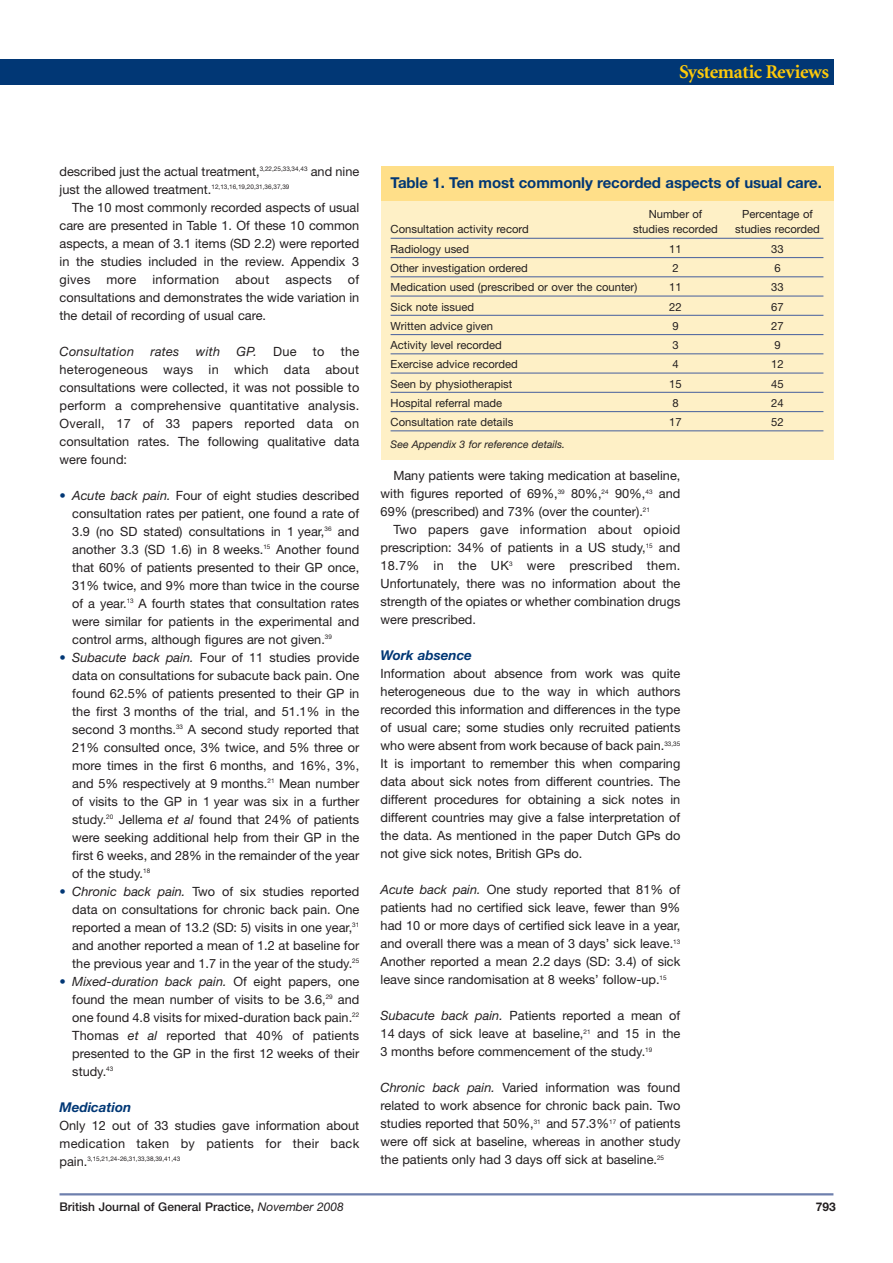
<style>
.page{position:relative;width:893px;height:1263px;background:#fff}
.page>*{position:absolute;margin:0;border:0;box-sizing:border-box;transform-origin:0 0}
.t1{font:700 19.5px "Minion";letter-spacing:-.02em;color:#feca0a}
.t2{font:700 15px "Helvetica Neue";letter-spacing:-.005em;color:#013775}
.t3{font:italic 700 13.5px "Helvetica Neue";color:#013775}
.t4{font:12.75px/18px "Helvetica Neue";color:#231f20;text-align:justify}
.t5{font:italic 12.75px "Helvetica Neue";letter-spacing:.02em;color:#231f20}
.t6{font:12.75px "Helvetica Neue";letter-spacing:.02em;color:#231f20}
.t7{font:500 12px "Helvetica Neue";color:#231f20}
.t8{font:700 12px "Helvetica Neue";color:#231f20}
.t9{font:11.25px "Helvetica Neue";color:#231f20}
.t10{font:italic 10.5px "Helvetica Neue";color:#231f20}
.t11{font:6.3px "Helvetica Neue";color:#231f20}
.s1{font-size:12.75px}
.s2{font-style:normal}
.s3{color:#013775}
.s4{font-style:italic}
.s5{font-weight:400;font-style:italic}
</style>
<div class="page">
<hr style="left:60px;top:1193px;width:773px;height:2px;background:#6e7fad">
<div style="left:0;top:60px;width:834px;height:25px;background:#013775"></div>
<div style="left:381px;top:167px;width:452px;height:293px;background:#fef0c6"></div>
<hr style="left:391px;top:238px;width:432px;height:1px;background:#596ea1">
<hr style="left:391px;top:257px;width:432px;height:1px;background:#596ea1">
<hr style="left:391px;top:276px;width:432px;height:1px;background:#596ea1">
<hr style="left:391px;top:295px;width:432px;height:2px;background:#596ea1">
<hr style="left:391px;top:315px;width:432px;height:1px;background:#596ea1">
<hr style="left:391px;top:334px;width:432px;height:1px;background:#596ea1">
<hr style="left:391px;top:353px;width:432px;height:1px;background:#596ea1">
<hr style="left:391px;top:372px;width:432px;height:2px;background:#596ea1">
<hr style="left:391px;top:392px;width:432px;height:1px;background:#596ea1">
<hr style="left:391px;top:411px;width:432px;height:1px;background:#596ea1">
<hr style="left:391px;top:430px;width:432px;height:1px;background:#596ea1">
<div style="left:381px;top:167px;width:452px;height:34px;background:#ffdf89"></div>
<h1 class="t1" style="left:703px;top:64px;width:124px">Original Pap rs</h1>
<h1 class="t1" style="left:679px;top:64px;width:151px">Systematic Reviews</h1>
<p class="t4" style="left:60px;top:163px;width:301px">described just the actual treatment,<sup>3,22,25,33,34,43</sup> and nine</p>
<p class="t11" style="left:60px;top:185px;width:231px"><span class="s1">just the allowed treatment.</span>12,13,16,19,20,31,36,37,39</p>
<p class="t4" style="left:60px;top:199px;width:301px;text-indent:13px">The 10 most commonly recorded aspects of usual care are presented in Table 1. Of these 10 common aspects, a mean of 3.1 items (SD 2.2) were reported in the studies included in the review. Appendix 3 gives</p>
<p class="t4" style="left:60px;top:271px;width:301px;text-indent:288px">of consultations and demonstrates the wide variation in the detail of recording of usual care.</p>
<p class="t5" style="left:60px;top:347px;width:76px">Consultation</p>
<p class="t5" style="left:150px;top:347px;width:30px">rates</p>
<p class="t5" style="left:196px;top:347px;width:26px">with</p>
<p class="t5" style="left:236px;top:347px;width:62px">GP. <span class="s2">Due</span></p>
<p class="t4" style="left:313px;top:343px;width:13px">to</p>
<p class="t4" style="left:106px;top:271px;width:31px">more</p>
<p class="t6" style="left:152px;top:275px;width:69px">information</p>
<p class="t4" style="left:235px;top:271px;width:35px">about</p>
<p class="t6" style="left:285px;top:275px;width:48px">aspects</p>
<p class="t4" style="left:60px;top:343px;width:301px;text-indent:281px">the heterogeneous ways in which data about consultations were collected, it was not possible to perform a comprehensive quantitative analysis.<br>Overall, 17 of 33 papers reported data on consultation rates. The following qualitative data were found:</p>
<p class="t4" style="left:72px;top:487px;width:289px;text-indent:-13px"><span class="s3">•</span> <span class="s4">Acute back pain.</span> Four of eight studies described consultation rates per patient, one found a rate of 3.9 (no SD stated) consultations in 1 year,<sup>36</sup> and another 3.3 (SD 1.6) in 8 weeks.<sup>15</sup> Another found that 60% of patients presented to their GP once, 31% twice, and 9% more than twice in the course of a year.<sup>13</sup> A fourth states that consultation rates were similar for patients in the experimental and control arms, although figures are not given.<sup>39</sup></p>
<p class="t4" style="left:72px;top:649px;width:289px;text-indent:-13px"><span class="s3">•</span> <span class="s4">Subacute back pain.</span> Four of 11 studies provide data on consultations for subacute back pain. One found 62.5% of patients presented to their GP in the first 3 months of the trial, and 51.1% in the second 3 months.<sup>33</sup> A second study reported that 21% consulted once, 3% twice, and 5% three or more times in the first 6 months, and 16%, 3%, and 5% respectively at 9 months.<sup>21</sup> Mean number of visits to the GP in 1 year was six in a further study.<sup>20</sup> Jellema <span class="s4">et al</span> found that 24% of patients were seeking additional help from their GP in the first 6 weeks, and 28% in the remainder of the year of the study.<sup>18</sup></p>
<p class="t4" style="left:72px;top:883px;width:289px;text-indent:-13px"><span class="s3">•</span> <span class="s4">Chronic back pain.</span> Two of six studies reported data on consultations for chronic back pain. One reported a mean of 13.2 (SD: 5) visits in one year,<sup>31 </sup>and another reported a mean of 1.2 at baseline for the previous year and 1.7 in the year of the study.<sup>25</sup></p>
<p class="t4" style="left:72px;top:973px;width:289px;text-indent:-13px"><span class="s3">•</span> <span class="s4">Mixed-duration back pain.</span> Of eight papers, one found the mean number of visits to be 3.6,<sup>29</sup> and one found 4.8 visits for mixed-duration back pain.<sup>22<br></sup>Thomas <span class="s4">et al</span> reported that 40% of patients presented to the GP in the first 12 weeks of their study.<sup>43</sup></p>
<p class="t3" style="left:60px;top:1102px;width:73px">Medication</p>
<p class="t4" style="left:60px;top:1117px;width:301px">Only 12 out of 33 studies gave information about medication taken by patients for their back</p>
<p class="t11" style="left:60px;top:1157px;width:122px"><span class="s1">pain.</span>3,15,21,24-26,31,33,38,39,41,43</p>
<p class="t2" style="left:391px;top:177px;width:433px">Table 1. Ten most commonly recorded aspects of usual care.</p>
<p class="t9" style="left:649px;top:210px;width:55px">Number of</p>
<p class="t9" style="left:742px;top:210px;width:72px">Percentage of</p>
<p class="t9" style="left:391px;top:225px;width:140px">Consultation activity record</p>
<p class="t9" style="left:633px;top:225px;width:86px">studies recorded</p>
<p class="t9" style="left:735px;top:225px;width:86px">studies recorded</p>
<p class="t9" style="left:391px;top:245px;width:80px">Radiology used</p>
<p class="t9" style="left:669px;top:245px;width:14px">11</p>
<p class="t9" style="left:771px;top:245px;width:14px">33</p>
<p class="t9" style="left:391px;top:264px;width:139px">Other investigation ordered</p>
<p class="t9" style="left:672px;top:264px;width:8px">2</p>
<p class="t9" style="left:774px;top:264px;width:8px">6</p>
<p class="t9" style="left:391px;top:283px;width:248px">Medication used (prescribed or over the counter)</p>
<p class="t9" style="left:669px;top:283px;width:14px">11</p>
<p class="t9" style="left:771px;top:283px;width:14px">33</p>
<p class="t9" style="left:391px;top:302px;width:85px">Sick note issued</p>
<p class="t9" style="left:669px;top:302px;width:14px">22</p>
<p class="t9" style="left:771px;top:302px;width:14px">67</p>
<p class="t9" style="left:391px;top:322px;width:104px">Written advice given</p>
<p class="t9" style="left:672px;top:322px;width:8px">9</p>
<p class="t9" style="left:771px;top:322px;width:14px">27</p>
<p class="t9" style="left:391px;top:341px;width:113px">Activity level recorded</p>
<p class="t9" style="left:672px;top:341px;width:8px">3</p>
<p class="t9" style="left:774px;top:341px;width:8px">9</p>
<p class="t9" style="left:391px;top:360px;width:129px">Exercise advice recorded</p>
<p class="t9" style="left:672px;top:360px;width:8px">4</p>
<p class="t9" style="left:771px;top:360px;width:14px">12</p>
<p class="t9" style="left:391px;top:379px;width:123px">Seen by physiotherapist</p>
<p class="t9" style="left:669px;top:379px;width:14px">15</p>
<p class="t9" style="left:771px;top:379px;width:14px">45</p>
<p class="t9" style="left:391px;top:399px;width:113px">Hospital referral made</p>
<p class="t9" style="left:672px;top:399px;width:8px">8</p>
<p class="t9" style="left:771px;top:399px;width:14px">24</p>
<p class="t9" style="left:391px;top:418px;width:124px">Consultation rate details</p>
<p class="t9" style="left:669px;top:418px;width:14px">17</p>
<p class="t9" style="left:771px;top:418px;width:14px">52</p>
<p class="t10" style="left:391px;top:440px;width:176px">See Appendix 3 for reference details.</p>
<p class="t4" style="left:381px;top:468px;width:301px;text-indent:13px">Many patients were taking medication at baseline, with figures reported of 69%,<sup>39</sup> 80%,<sup>24</sup> 90%,<sup>43</sup> and 69% (prescribed) and 73% (over the counter).<sup>21</sup></p>
<p class="t4" style="left:381px;top:522px;width:301px;text-indent:13px">Two papers gave information about opioid prescription: 34% of patients in a US study,<sup>15</sup> and 18.7% in the UK<sup>3</sup> were prescribed them.<br>Unfortunately, there was no information about the strength of the opiates or whether combination drugs were prescribed.</p>
<p class="t3" style="left:381px;top:650px;width:93px">Work absence</p>
<p class="t4" style="left:381px;top:666px;width:301px">Information about absence from work was quite heterogeneous due to the way in which authors recorded this information and differences in the type of usual care; some studies only recruited patients who were absent from work because of back pain.<sup>33,35<br></sup>It is important to remember this when comparing data about sick notes from different countries. The different procedures for obtaining a sick notes in different countries may give a false interpretation of the data. As mentioned in the paper Dutch GPs do not give sick notes, British GPs do.</p>
<p class="t4" style="left:381px;top:882px;width:301px"><span class="s4">Acute back pain.</span> One study reported that 81% of patients had no certified sick leave, fewer than 9% had 10 or more days of certified sick leave in a year, and overall there was a mean of 3 days’ sick leave.<sup>13<br></sup>Another reported a mean 2.2 days (SD: 3.4) of sick leave since randomisation at 8 weeks’ follow-up.<sup>15</sup></p>
<p class="t4" style="left:381px;top:1008px;width:301px"><span class="s4">Subacute back pain.</span> Patients reported a mean of 14 days of sick leave at baseline,<sup>21</sup> and 15 in the 3 months before commencement of the study.<sup>19</sup></p>
<p class="t4" style="left:381px;top:1080px;width:301px"><span class="s4">Chronic back pain.</span> Varied information was found related to work absence for chronic back pain. Two studies reported that 50%,<sup>31</sup> and 57.3%<sup>17</sup> of patients were off sick at baseline, whereas in another study the patients only had 3 days off sick at baseline.<sup>25</sup></p>
<p class="t7" style="left:60px;top:1203px;width:286px">British Journal of General Practice, <span class="s5">November 2008</span></p>
<p class="t8" style="left:816px;top:1202px;width:22px">793</p>
</div>
